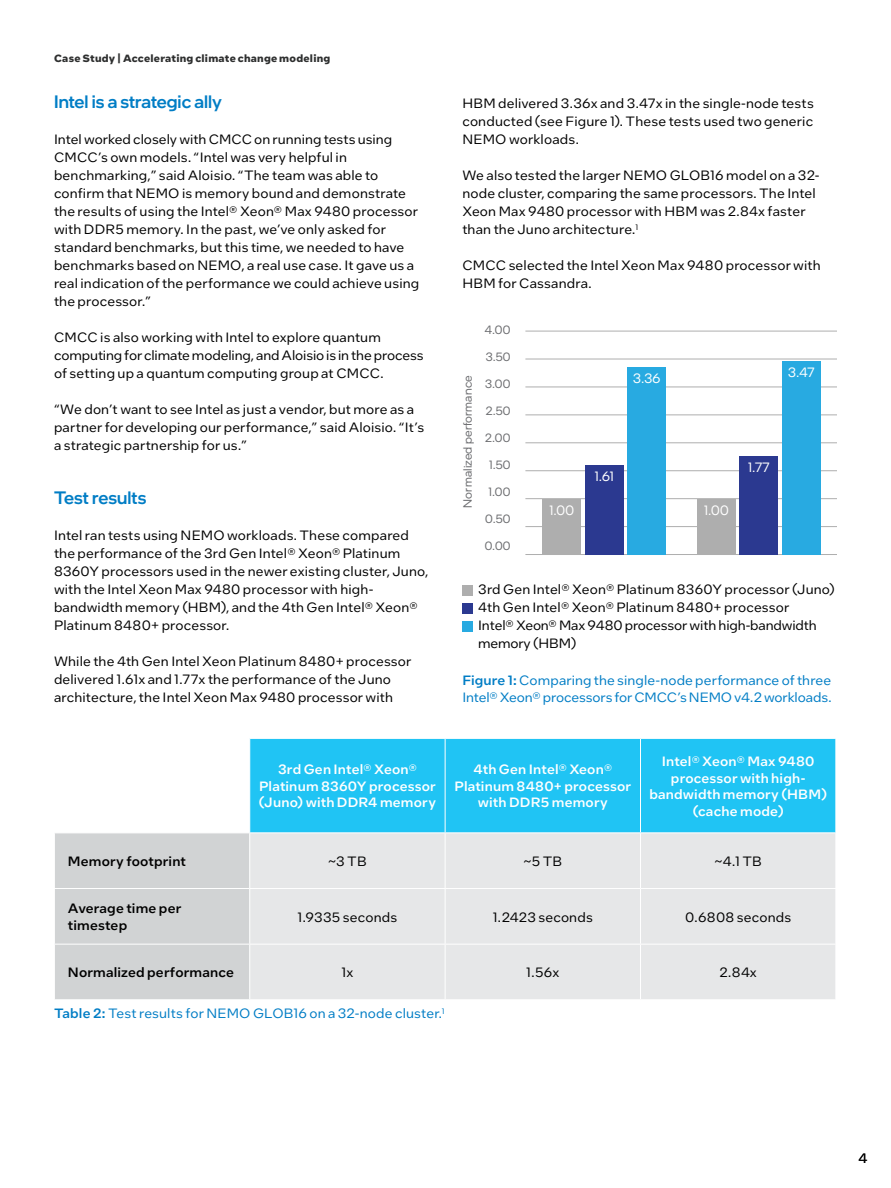
<style>
.page{position:relative;width:891px;height:1188px;background:#fff}
.page>*{position:absolute;margin:0;border:0;box-sizing:border-box;transform-origin:0 0}
.MainCopy___Caption{font:500 18px "Intel One Display";color:#007dc5}
.MainCopy___Caption-2{font:13.5px/18px "Intel One Text";letter-spacing:.01em;color:#000}
.CopyHeaderBlue{font:13.5px/18px "Intel One Text";letter-spacing:.01em;color:#000}
.Table_of_Contents{font:500 13.5px/16.5px "Intel One Text";letter-spacing:.015em;color:#fff;text-align:center}
.Table_of_Contents-2{font:13.5px "Intel One Text";letter-spacing:.01em;color:#000}
.MainCopy___Caption-3{font:13.5px/16.5px "Intel One Text";letter-spacing:.005em;color:#007dc5}
.Table_of_Contents-3{font:500 13.5px/16.5px "Intel One Text";letter-spacing:.015em;color:#000}
.Table_of_Contents-4{font:13.5px/18px "Intel One Text";letter-spacing:-.01em;color:#000}
.Table_of_Contents-5{font:13.5px "Intel One Display";letter-spacing:.02em;color:#fff}
.Table_of_Contents-6{font:12px "Intel One Display";letter-spacing:.02em;color:#6d6e71}
.Document_Header{font:700 10.5px "Intel One Text";letter-spacing:.02em;color:#2e2f2f}
.s1{font-weight:500}
</style>
<div class="page">
<div style="left:250px;top:739px;width:586px;height:93px;background:#20c4f4"></div>
<div style="left:55px;top:833px;width:194px;height:166px;background:#d1d3d4"></div>
<div style="left:250px;top:833px;width:585px;height:166px;background:#e6e7e8"></div>
<hr style="left:54px;top:888px;width:196px;height:1px;background:#fff">
<hr style="left:54px;top:944px;width:196px;height:1px;background:#fff">
<hr style="left:445px;top:833px;width:1px;height:55px;background:#fff">
<hr style="left:640px;top:833px;width:1px;height:55px;background:#fff">
<hr style="left:250px;top:888px;width:195px;height:1px;background:#fff">
<hr style="left:445px;top:888px;width:195px;height:1px;background:#fff">
<hr style="left:445px;top:889px;width:1px;height:55px;background:#fff">
<hr style="left:640px;top:888px;width:196px;height:1px;background:#fff">
<hr style="left:640px;top:889px;width:1px;height:55px;background:#fff">
<hr style="left:250px;top:944px;width:195px;height:1px;background:#fff">
<hr style="left:445px;top:944px;width:195px;height:1px;background:#fff">
<hr style="left:445px;top:945px;width:1px;height:54px;background:#fff">
<hr style="left:640px;top:944px;width:196px;height:1px;background:#fff">
<hr style="left:640px;top:945px;width:1px;height:54px;background:#fff">
<hr style="left:445px;top:739px;width:1px;height:93px;background:#fff">
<hr style="left:640px;top:739px;width:1px;height:93px;background:#fff">
<div style="left:462px;top:585px;width:11px;height:11px;background:#aeaeae"></div>
<div style="left:462px;top:603px;width:11px;height:11px;background:#2b3990"></div>
<div style="left:462px;top:621px;width:11px;height:11px;background:#28aae1"></div>
<hr style="left:525px;top:554px;width:312px;height:1px;background:#aeaeae">
<hr style="left:525px;top:526px;width:312px;height:1px;background:#aeaeae">
<hr style="left:525px;top:498px;width:312px;height:1px;background:#aeaeae">
<hr style="left:525px;top:470px;width:312px;height:1px;background:#aeaeae">
<hr style="left:525px;top:442px;width:312px;height:1px;background:#aeaeae">
<hr style="left:525px;top:415px;width:312px;height:1px;background:#aeaeae">
<hr style="left:525px;top:387px;width:312px;height:1px;background:#aeaeae">
<hr style="left:525px;top:359px;width:312px;height:1px;background:#aeaeae">
<hr style="left:525px;top:331px;width:312px;height:1px;background:#aeaeae">
<div style="left:782px;top:361px;width:38px;height:194px;background:#28aae1"></div>
<div style="left:740px;top:456px;width:38px;height:99px;background:#2b3990"></div>
<div style="left:628px;top:367px;width:38px;height:188px;background:#28aae1"></div>
<div style="left:585px;top:465px;width:38px;height:90px;background:#2b3990"></div>
<div style="left:543px;top:499px;width:38px;height:56px;background:#aeaeae"></div>
<div style="left:697px;top:499px;width:39px;height:56px;background:#aeaeae"></div>
<p class="Document_Header" style="left:54px;top:51px;width:278px">Case Study | Accelerating climate change modeling</p>
<p class="MainCopy___Caption" style="left:54px;top:90px;width:170px">Intel is a strategic ally</p>
<p class="MainCopy___Caption-2" style="left:54px;top:130px;width:367px">Intel worked closely with CMCC on running tests using CMCC’s own models. “Intel was very helpful in benchmarking,” said Aloisio. “The team was able to confirm that NEMO is memory bound and demonstrate the results of using the Intel® Xeon® Max 9480 processor with DDR5 memory. In the past, we’ve only asked for standard benchmarks, but this time, we needed to have benchmarks based on NEMO, a real use case. It gave us a real indication of the performance we could achieve using the processor.”</p>
<p class="MainCopy___Caption-2" style="left:54px;top:328px;width:371px">CMCC is also working with Intel to explore quantum computing for climate modeling, and Aloisio is in the process of setting up a quantum computing group at CMCC.</p>
<p class="MainCopy___Caption-2" style="left:54px;top:400px;width:372px">“We don’t want to see Intel as just a vendor, but more as a partner for developing our performance,” said Aloisio. “It’s a strategic partnership for us.”</p>
<p class="MainCopy___Caption" style="left:54px;top:486px;width:94px">Test results</p>
<p class="CopyHeaderBlue" style="left:54px;top:526px;width:376px">Intel ran tests using NEMO workloads. These compared the performance of the 3rd Gen Intel® Xeon® Platinum 8360Y processors used in the newer existing cluster, Juno, with the Intel Xeon Max 9480 processor with high&shy;bandwidth memory (HBM), and the 4th Gen Intel® Xeon® Platinum 8480+ processor.</p>
<p class="MainCopy___Caption-2" style="left:54px;top:652px;width:359px">While the 4th Gen Intel Xeon Platinum 8480+ processor delivered 1.61x and 1.77x the performance of the Juno architecture, the Intel Xeon Max 9480 processor with</p>
<p class="MainCopy___Caption-2" style="left:462px;top:94px;width:353px;text-align:justify">HBM delivered 3.36x and 3.47x in the single-node tests conducted (see Figure 1). These tests used two generic NEMO workloads.</p>
<p class="MainCopy___Caption-2" style="left:462px;top:166px;width:359px">We also tested the larger NEMO GLOB16 model on a 32- node cluster, comparing the same processors. The Intel Xeon Max 9480 processor with HBM was 2.84x faster than the Juno architecture.<sup>1</sup></p>
<p class="MainCopy___Caption-2" style="left:462px;top:256px;width:360px">CMCC selected the Intel Xeon Max 9480 processor with<br>HBM for Cassandra.</p>
<p class="Table_of_Contents-6" style="left:460px;top:508px;width:134px;rotate:-90deg">Normalized performance</p>
<p class="Table_of_Contents-6" style="left:485px;top:322px;width:27px">4.00</p>
<p class="Table_of_Contents-6" style="left:486px;top:349px;width:26px">3.50</p>
<p class="Table_of_Contents-6" style="left:485px;top:376px;width:27px">3.00</p>
<p class="Table_of_Contents-6" style="left:486px;top:403px;width:26px">2.50</p>
<p class="Table_of_Contents-6" style="left:485px;top:430px;width:27px">2.00</p>
<p class="Table_of_Contents-6" style="left:489px;top:457px;width:23px">1.50</p>
<p class="Table_of_Contents-6" style="left:489px;top:484px;width:23px">1.00</p>
<p class="Table_of_Contents-6" style="left:485px;top:511px;width:27px">0.50</p>
<p class="Table_of_Contents-6" style="left:485px;top:538px;width:27px">0.00</p>
<p class="Table_of_Contents-5" style="left:633px;top:370px;width:28px">3.36</p>
<p class="Table_of_Contents-5" style="left:550px;top:502px;width:26px">1.00</p>
<p class="Table_of_Contents-5" style="left:595px;top:468px;width:20px">1.61</p>
<p class="Table_of_Contents-5" style="left:788px;top:364px;width:28px">3.47</p>
<p class="Table_of_Contents-5" style="left:704px;top:502px;width:26px">1.00</p>
<p class="Table_of_Contents-5" style="left:748px;top:459px;width:23px">1.77</p>
<p class="Table_of_Contents-2" style="left:478px;top:580px;width:358px">3rd Gen Intel® Xeon® Platinum 8360Y processor (Juno)</p>
<p class="Table_of_Contents-2" style="left:478px;top:598px;width:313px">4th Gen Intel® Xeon® Platinum 8480+ processor</p>
<p class="Table_of_Contents-4" style="left:478px;top:616px;width:340px">Intel® Xeon® Max 9480 processor with high-bandwidth memory (HBM)</p>
<p class="MainCopy___Caption-3" style="left:462px;top:672px;width:371px"><span class="s1">Figure 1:</span> Comparing the single-node performance of three<br>Intel® Xeon® processors for CMCC’s NEMO v4.2 workloads.</p>
<p class="Table_of_Contents" style="left:259px;top:761px;width:179px">3rd Gen Intel® Xeon®<br>Platinum 8360Y processor (Juno) with DDR4 memory</p>
<p class="Table_of_Contents" style="left:455px;top:761px;width:178px">4th Gen Intel® Xeon®<br>Platinum 8480+ processor with DDR5 memory</p>
<p class="Table_of_Contents" style="left:649px;top:753px;width:179px">Intel® Xeon® Max 9480 processor with high&shy;bandwidth memory (HBM) (cache mode)</p>
<p class="Table_of_Contents-3" style="left:68px;top:852px;width:120px">Memory footprint</p>
<p class="Table_of_Contents-2" style="left:328px;top:852px;width:40px">~3 TB</p>
<p class="Table_of_Contents-2" style="left:523px;top:852px;width:40px">~5 TB</p>
<p class="Table_of_Contents-2" style="left:714px;top:852px;width:49px">~4.1 TB</p>
<p class="Table_of_Contents-3" style="left:68px;top:900px;width:115px">Average time per timestep</p>
<p class="Table_of_Contents-2" style="left:298px;top:908px;width:101px">1.9335 seconds</p>
<p class="Table_of_Contents-2" style="left:493px;top:908px;width:102px">1.2423 seconds</p>
<p class="Table_of_Contents-2" style="left:685px;top:908px;width:108px">0.6808 seconds</p>
<p class="Table_of_Contents-3" style="left:68px;top:964px;width:168px">Normalized performance</p>
<p class="Table_of_Contents-2" style="left:342px;top:964px;width:13px">1x</p>
<p class="Table_of_Contents-2" style="left:526px;top:964px;width:35px">1.56x</p>
<p class="Table_of_Contents-2" style="left:719px;top:964px;width:39px">2.84x</p>
<p class="MainCopy___Caption-3" style="left:54px;top:1005px;width:392px"><span class="s1">Table 2:</span> Test results for NEMO GLOB16 on a 32-node cluster.<sup>1</sup></p>
<p class="MainCopy___Caption-2" style="left:858px;top:1149px;width:11px">4</p>
</div>
